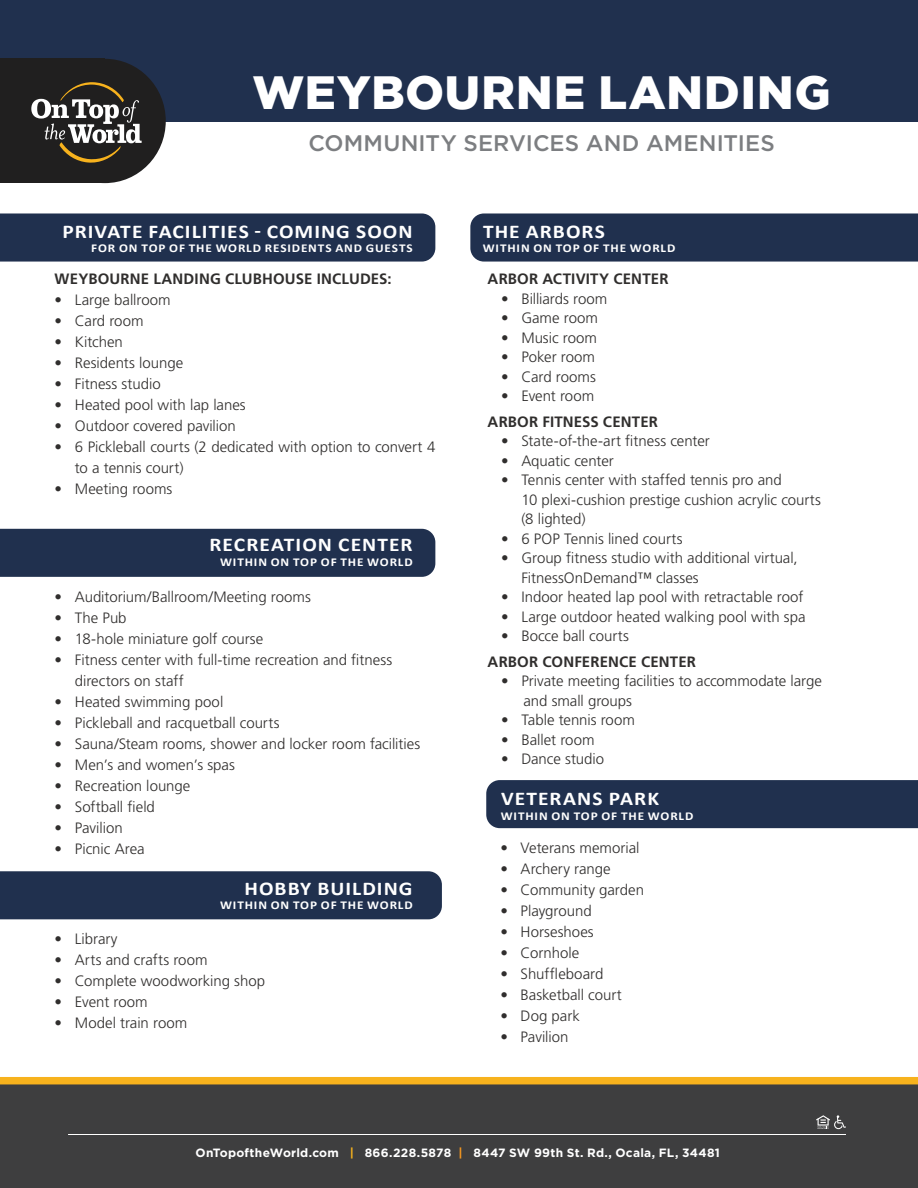
<style>
.page{position:relative;width:918px;height:1188px;background:#fff}
.page>*{position:absolute;margin:0;border:0;box-sizing:border-box;transform-origin:0 0}
.t1{font:900 46.5px "Gotham";letter-spacing:.025em;color:#fff}
.t2{font:500 22.5px "Gotham";letter-spacing:.005em;color:#7c7e81}
.titles{font:700 19.5px "Calibri";letter-spacing:.05em;color:#fff;scale:1.1 1}
.t3{font:300 15px/19.5px "Frutiger";color:#302e2d}
.t4{font:700 15px "Frutiger";letter-spacing:.01em;color:#302e2d}
.titles-2{font:700 12px "Calibri";letter-spacing:.065em;color:#fff;scale:1.1 1}
.t5{font:700 12px "Gotham";letter-spacing:.02em;color:#fff}
.s1{color:#f7b21d}
.s2{color:#f79820}
</style>
<div class="page">
<div style="left:0;top:213px;width:435px;height:49px;background:#20304e"></div>
<div style="left:0;top:529px;width:435px;height:48px;background:#20304e"></div>
<div style="left:0;top:1081px;width:918px;height:107px;background:#3e3e3f"></div>
<svg style="left:816px;top:1115px;width:30px;height:14px"></svg>
<hr style="left:68px;top:1134px;width:778px;height:1px;background:#fff">
<div style="left:0;top:1077px;width:918px;height:7px;background:#f7b21d"></div>
<div style="left:470px;top:213px;width:448px;height:49px;background:#20304e"></div>
<div style="left:0;top:871px;width:442px;height:48px;background:#20304e"></div>
<div style="left:486px;top:780px;width:432px;height:48px;background:#20304e"></div>
<div style="left:0;top:0;width:918px;height:122px;background:#20304e"></div>
<div style="left:44px;top:59px;width:122px;height:124px;background:#201f1f;border-radius:50%"></div>
<div style="left:0;top:59px;width:105px;height:124px;background:#201f1f"></div>
<svg style="left:31px;top:82px;width:111px;height:81px"></svg>
<p class="t1" style="left:253px;top:66px;width:579px">WEYBOURNE LANDING</p>
<p class="t2" style="left:308px;top:131px;width:468px">COMMUNITY SERVICES AND AMENITIES</p>
<p class="titles" style="left:63px;top:219px;width:320px">PRIVATE FACILITIES - COMING SOON</p>
<p class="titles-2" style="left:91px;top:241px;width:294px">FOR ON TOP OF THE WORLD RESIDENTS AND GUESTS</p>
<p class="t4" style="left:55px;top:270px;width:339px">WEYBOURNE LANDING CLUBHOUSE INCLUDES:</p>
<p class="t3" style="left:55px;top:290px;width:118px">• Large ballroom</p>
<p class="t3" style="left:55px;top:311px;width:91px">• Card room</p>
<p class="t3" style="left:55px;top:332px;width:70px">• Kitchen</p>
<p class="t3" style="left:55px;top:353px;width:130px">• Residents lounge</p>
<p class="t3" style="left:55px;top:374px;width:108px">• Fitness studio</p>
<p class="t3" style="left:55px;top:395px;width:193px">• Heated pool with lap lanes</p>
<p class="t3" style="left:55px;top:416px;width:183px">• Outdoor covered pavilion</p>
<p class="t3" style="left:75px;top:436px;width:362px;line-height:21px;text-indent:-20px">• 6 Pickleball courts (2 dedicated with option to convert 4 to a tennis court)</p>
<p class="t3" style="left:55px;top:479px;width:119px">• Meeting rooms</p>
<p class="titles" style="left:210px;top:533px;width:186px">RECREATION CENTER</p>
<p class="titles-2" style="left:220px;top:554px;width:177px">WITHIN ON TOP OF THE WORLD</p>
<p class="t3" style="left:55px;top:587px;width:258px">• Auditorium/Ballroom/Meeting rooms</p>
<p class="t3" style="left:55px;top:608px;width:74px">• The Pub</p>
<p class="t3" style="left:55px;top:629px;width:210px">• 18-hole miniature golf course</p>
<p class="t3" style="left:75px;top:649px;width:319px;line-height:21px;text-indent:-20px">• Fitness center with full-time recreation and fitness directors on staff</p>
<p class="t3" style="left:55px;top:692px;width:170px">• Heated swimming pool</p>
<p class="t3" style="left:55px;top:713px;width:226px">• Pickleball and racquetball courts</p>
<p class="t3" style="left:55px;top:734px;width:367px">• Sauna/Steam rooms, shower and locker room facilities</p>
<p class="t3" style="left:55px;top:755px;width:182px">• Men’s and women’s spas</p>
<p class="t3" style="left:55px;top:776px;width:137px">• Recreation lounge</p>
<p class="t3" style="left:55px;top:797px;width:102px">• Softball field</p>
<p class="t3" style="left:55px;top:818px;width:70px">• Pavilion</p>
<p class="t3" style="left:55px;top:839px;width:92px">• Picnic Area</p>
<p class="titles" style="left:245px;top:876px;width:154px">HOBBY BUILDING</p>
<p class="titles-2" style="left:220px;top:898px;width:177px">WITHIN ON TOP OF THE WORLD</p>
<p class="t3" style="left:55px;top:929px;width:65px">• Library</p>
<p class="t3" style="left:55px;top:950px;width:155px">• Arts and crafts room</p>
<p class="t3" style="left:55px;top:971px;width:212px">• Complete woodworking shop</p>
<p class="t3" style="left:55px;top:992px;width:95px">• Event room</p>
<p class="t3" style="left:55px;top:1013px;width:134px">• Model train room</p>
<p class="titles" style="left:483px;top:219px;width:112px">THE ARBORS</p>
<p class="titles-2" style="left:483px;top:241px;width:177px">WITHIN ON TOP OF THE WORLD</p>
<p class="t4" style="left:488px;top:270px;width:182px">ARBOR ACTIVITY CENTER</p>
<p class="t3" style="left:501px;top:289px;width:108px">• Billiards room</p>
<p class="t3" style="left:501px;top:308px;width:98px">• Game room</p>
<p class="t3" style="left:501px;top:328px;width:97px">• Music room</p>
<p class="t3" style="left:501px;top:347px;width:96px">• Poker room</p>
<p class="t3" style="left:501px;top:367px;width:96px">• Card rooms</p>
<p class="t3" style="left:501px;top:386px;width:95px">• Event room</p>
<p class="t4" style="left:488px;top:412px;width:172px">ARBOR FITNESS CENTER</p>
<p class="t3" style="left:501px;top:431px;width:210px">• State-of-the-art fitness center</p>
<p class="t3" style="left:501px;top:451px;width:114px">• Aquatic center</p>
<p class="t3" style="left:521px;top:470px;width:301px;text-indent:-20px">• Tennis center with staffed tennis pro and<br>10 plexi-cushion prestige cushion acrylic courts (8 lighted)</p>
<p class="t3" style="left:501px;top:529px;width:183px">• 6 POP Tennis lined courts</p>
<p class="t3" style="left:521px;top:548px;width:278px;text-indent:-20px">• Group fitness studio with additional virtual,<br>FitnessOnDemand™ classes</p>
<p class="t3" style="left:501px;top:587px;width:304px">• Indoor heated lap pool with retractable roof</p>
<p class="t3" style="left:501px;top:607px;width:306px">• Large outdoor heated walking pool with spa</p>
<p class="t3" style="left:501px;top:626px;width:129px">• Bocce ball courts</p>
<p class="t4" style="left:488px;top:652px;width:210px">ARBOR CONFERENCE CENTER</p>
<p class="t3" style="left:501px;top:671px;width:322px">• Private meeting facilities to accommodate large</p>
<p class="t3" style="left:524px;top:691px;width:110px">and small groups</p>
<p class="t3" style="left:501px;top:710px;width:135px">• Table tennis room</p>
<p class="t3" style="left:501px;top:730px;width:95px">• Ballet room</p>
<p class="t3" style="left:501px;top:749px;width:105px">• Dance studio</p>
<p class="titles" style="left:501px;top:787px;width:145px">VETERANS PARK</p>
<p class="titles-2" style="left:501px;top:808px;width:177px">WITHIN ON TOP OF THE WORLD</p>
<p class="t3" style="left:500px;top:838px;width:141px">• Veterans memorial</p>
<p class="t3" style="left:500px;top:859px;width:112px">• Archery range</p>
<p class="t3" style="left:500px;top:880px;width:145px">• Community garden</p>
<p class="t3" style="left:500px;top:901px;width:93px">• Playground</p>
<p class="t3" style="left:500px;top:922px;width:95px">• Horseshoes</p>
<p class="t3" style="left:500px;top:943px;width:80px">• Cornhole</p>
<p class="t3" style="left:500px;top:964px;width:105px">• Shuffleboard</p>
<p class="t3" style="left:500px;top:985px;width:123px">• Basketball court</p>
<p class="t3" style="left:500px;top:1006px;width:81px">• Dog park</p>
<p class="t3" style="left:500px;top:1027px;width:70px">• Pavilion</p>
<p class="t5" style="left:195px;top:1146px;width:526px">OnTopoftheWorld.com <span class="s1">|</span> 866.228.5878 <span class="s2">|</span> 8447 SW 99th St. Rd., Ocala, FL, 34481</p>
</div>
